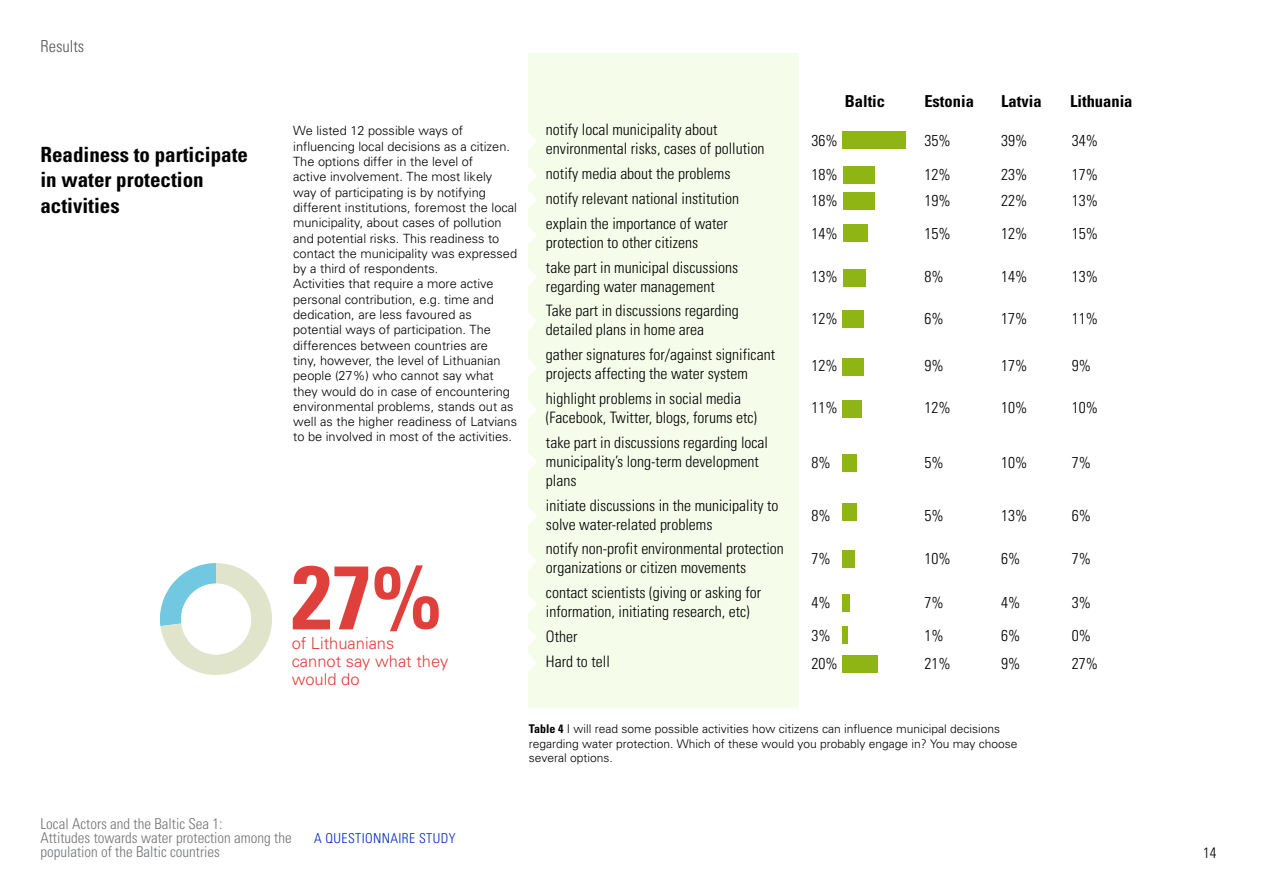
<style>
.page{position:relative;width:1263px;height:893px;background:#fff}
.page>*{position:absolute;margin:0;border:0;box-sizing:border-box;transform-origin:0 0}
.t1{font:700 condensed 90px "Univers";color:#df403c}
.t2{font:700 condensed 21px/25.2px "Univers";color:#000}
.t3{font:300 16.5px/18px "Univers";color:#df403c}
.t4{font:700 condensed 16.5px "Univers";color:#000}
.t5{font:300 condensed 16.5px "Univers";color:#55565a}
.t6{font:300 condensed 15.75px/33px "Univers";color:#000}
.t7{font:300 condensed 15px/13.6px "Univers";color:#727477}
.t8{font:300 condensed 15px "Univers";color:#000}
.t9{font:300 condensed 13.65px "Univers";letter-spacing:.03em;color:#0027c2}
.t10{font:300 12.75px/15.3px "Univers";color:#000}
.t11{font:300 12px/14.4px "Univers";color:#000}
.s1{font-weight:700;font-stretch:condensed}
</style>
<div class="page">
<div style="left:528px;top:54px;width:271px;height:654px;background:#f6fcea"></div>
<div style="left:843px;top:132px;width:63px;height:17px;background:#8eb513"></div>
<div style="left:843px;top:166px;width:31px;height:18px;background:#8eb513"></div>
<div style="left:843px;top:192px;width:31px;height:18px;background:#8eb513"></div>
<div style="left:843px;top:224px;width:24px;height:18px;background:#8eb513"></div>
<div style="left:843px;top:269px;width:23px;height:18px;background:#8eb513"></div>
<div style="left:843px;top:310px;width:21px;height:18px;background:#8eb513"></div>
<div style="left:843px;top:358px;width:21px;height:18px;background:#8eb513"></div>
<div style="left:843px;top:400px;width:19px;height:17px;background:#8eb513"></div>
<div style="left:843px;top:454px;width:14px;height:18px;background:#8eb513"></div>
<div style="left:843px;top:503px;width:14px;height:18px;background:#8eb513"></div>
<div style="left:843px;top:550px;width:12px;height:18px;background:#8eb513"></div>
<div style="left:843px;top:594px;width:7px;height:18px;background:#8eb513"></div>
<div style="left:843px;top:626px;width:5px;height:18px;background:#8eb513"></div>
<div style="left:843px;top:655px;width:35px;height:18px;background:#8eb513"></div>
<svg style="left:528px;top:132px;width:9px;height:18px"></svg>
<svg style="left:528px;top:167px;width:9px;height:17px"></svg>
<svg style="left:528px;top:191px;width:9px;height:17px"></svg>
<svg style="left:528px;top:227px;width:9px;height:17px"></svg>
<svg style="left:528px;top:269px;width:9px;height:17px"></svg>
<svg style="left:528px;top:312px;width:9px;height:18px"></svg>
<svg style="left:528px;top:359px;width:9px;height:17px"></svg>
<svg style="left:528px;top:401px;width:9px;height:17px"></svg>
<svg style="left:528px;top:453px;width:9px;height:17px"></svg>
<svg style="left:528px;top:508px;width:9px;height:17px"></svg>
<svg style="left:528px;top:552px;width:9px;height:18px"></svg>
<svg style="left:528px;top:596px;width:9px;height:17px"></svg>
<svg style="left:528px;top:629px;width:9px;height:17px"></svg>
<svg style="left:528px;top:654px;width:9px;height:18px"></svg>
<svg style="left:160px;top:563px;width:112px;height:112px"></svg>
<p class="t5" style="left:40px;top:36px;width:45px">Results</p>
<h2 class="t2" style="left:40px;top:142px;width:209px">Readiness to participate in water protection activities</h2>
<p class="t10" style="left:293px;top:123px;width:225px">We listed 12 possible ways of influencing local decisions as a citizen.<br>The options differ in the level of<br>active involvement. The most likely way of participating is by notifying different institutions, foremost the local municipality, about cases of pollution and potential risks. This readiness to contact the municipality was expressed by a third of respondents.<br>Activities that require a more active personal contribution, e.g. time and dedication, are less favoured as potential ways of participation. The differences between countries are<br>tiny, however, the level of Lithuanian people (27%) who cannot say what they would do in case of encountering environmental problems, stands out as well as the higher readiness of Latvians to be involved in most of the activities.</p>
<h1 class="t1" style="left:292px;top:542px;width:151px">27%</h1>
<p class="t3" style="left:292px;top:634px;width:158px">of Lithuanians<br>cannot say what they would do</p>
<p class="t6" style="left:546px;top:120px;width:220px;line-height:18.9px">notify local municipality about environmental risks, cases of pollution</p>
<p class="t6" style="left:546px;top:161px;width:195px;line-height:24.9px">notify media about the problems notify relevant national institution explain the importance of water</p>
<p class="t6" style="left:546px;top:230px;width:194px;line-height:24.9px">protection to other citizens<br>take part in municipal discussions</p>
<p class="t6" style="left:546px;top:274px;width:194px;line-height:24.9px">regarding water management<br>Take part in discussions regarding</p>
<p class="t6" style="left:546px;top:317px;width:231px;line-height:24.9px">detailed plans in home area<br>gather signatures for/against significant</p>
<p class="t6" style="left:546px;top:361px;width:204px;line-height:24.9px">projects affecting the water system highlight problems in social media</p>
<p class="t6" style="left:546px;top:405px;width:224px;line-height:24.9px">(Facebook, Twitter, blogs, forums etc) take part in discussions regarding local</p>
<p class="t6" style="left:546px;top:452px;width:214px;line-height:18.9px">municipality’s long-term development plans</p>
<p class="t6" style="left:546px;top:496px;width:234px;line-height:18.9px">initiate discussions in the municipality to solve water-related problems</p>
<p class="t6" style="left:546px;top:539px;width:239px;line-height:18.9px">notify non-profit environmental protection organizations or citizen movements</p>
<p class="t6" style="left:546px;top:583px;width:217px;line-height:18.9px">contact scientists (giving or asking for information, initiating research, etc)</p>
<p class="t6" style="left:546px;top:624px;width:65px;line-height:24.9px">Other<br>Hard to tell</p>
<p class="t4" style="left:845px;top:91px;width:42px">Baltic</p>
<p class="t4" style="left:924px;top:91px;width:51px">Estonia</p>
<p class="t4" style="left:1001px;top:91px;width:42px">Latvia</p>
<p class="t4" style="left:1070px;top:91px;width:64px">Lithuania</p>
<p class="t6" style="left:811px;top:123px;width:28px;line-height:34.5px">36%<br>18%</p>
<p class="t6" style="left:811px;top:184px;width:28px">18%<br>14%</p>
<p class="t6" style="left:811px;top:260px;width:28px">13%</p>
<p class="t6" style="left:811px;top:302px;width:28px">12%</p>
<p class="t6" style="left:811px;top:349px;width:28px">12%</p>
<p class="t6" style="left:811px;top:391px;width:28px">11%</p>
<p class="t6" style="left:924px;top:123px;width:28px;line-height:34.5px">35%<br>12%</p>
<p class="t6" style="left:924px;top:184px;width:28px">19%<br>15%</p>
<p class="t6" style="left:924px;top:260px;width:21px">8%</p>
<p class="t6" style="left:924px;top:302px;width:21px">6%</p>
<p class="t6" style="left:924px;top:349px;width:21px">9%</p>
<p class="t6" style="left:924px;top:391px;width:28px">12%</p>
<p class="t6" style="left:1001px;top:123px;width:28px;line-height:34.5px">39%<br>23%</p>
<p class="t6" style="left:1001px;top:184px;width:28px">22%<br>12%</p>
<p class="t6" style="left:1001px;top:260px;width:28px">14%</p>
<p class="t6" style="left:1001px;top:302px;width:28px">17%</p>
<p class="t6" style="left:1001px;top:349px;width:28px">17%</p>
<p class="t6" style="left:1001px;top:391px;width:28px">10%</p>
<p class="t6" style="left:1072px;top:123px;width:28px;line-height:34.5px">34%<br>17%</p>
<p class="t6" style="left:1072px;top:184px;width:28px">13%<br>15%</p>
<p class="t6" style="left:1072px;top:260px;width:28px">13%</p>
<p class="t6" style="left:1072px;top:302px;width:28px">11%</p>
<p class="t6" style="left:1072px;top:349px;width:21px">9%</p>
<p class="t6" style="left:1072px;top:391px;width:28px">10%</p>
<p class="t6" style="left:811px;top:446px;width:21px">8%</p>
<p class="t6" style="left:811px;top:499px;width:21px">8%</p>
<p class="t6" style="left:811px;top:542px;width:21px">7%</p>
<p class="t6" style="left:811px;top:586px;width:21px">4%<br>3%</p>
<p class="t6" style="left:811px;top:647px;width:28px">20%</p>
<p class="t6" style="left:924px;top:446px;width:21px">5%</p>
<p class="t6" style="left:924px;top:499px;width:21px">5%</p>
<p class="t6" style="left:924px;top:542px;width:28px">10%</p>
<p class="t6" style="left:924px;top:586px;width:21px">7%<br>1%</p>
<p class="t6" style="left:924px;top:647px;width:28px">21%</p>
<p class="t6" style="left:1001px;top:446px;width:28px">10%</p>
<p class="t6" style="left:1001px;top:499px;width:28px">13%</p>
<p class="t6" style="left:1001px;top:542px;width:21px">6%</p>
<p class="t6" style="left:1001px;top:586px;width:21px">4%<br>6%</p>
<p class="t6" style="left:1001px;top:647px;width:21px">9%</p>
<p class="t6" style="left:1072px;top:446px;width:21px">7%</p>
<p class="t6" style="left:1072px;top:499px;width:21px">6%</p>
<p class="t6" style="left:1072px;top:542px;width:21px">7%</p>
<p class="t6" style="left:1072px;top:586px;width:21px">3%<br>0%</p>
<p class="t6" style="left:1072px;top:647px;width:28px">27%</p>
<p class="t11" style="left:529px;top:722px;width:490px"><span class="s1">Table 4</span> I will read some possible activities how citizens can influence municipal decisions regarding water protection. Which of these would you probably engage in? You may choose several options.</p>
<p class="t7" style="left:40px;top:817px;width:253px">Local Actors and the Baltic Sea 1:<br>Attitudes towards water protection among the population of the Baltic countries</p>
<p class="t9" style="left:314px;top:830px;width:143px">A QUESTIONNAIRE STUDY</p>
<p class="t8" style="left:1203px;top:843px;width:15px">14</p>
</div>
